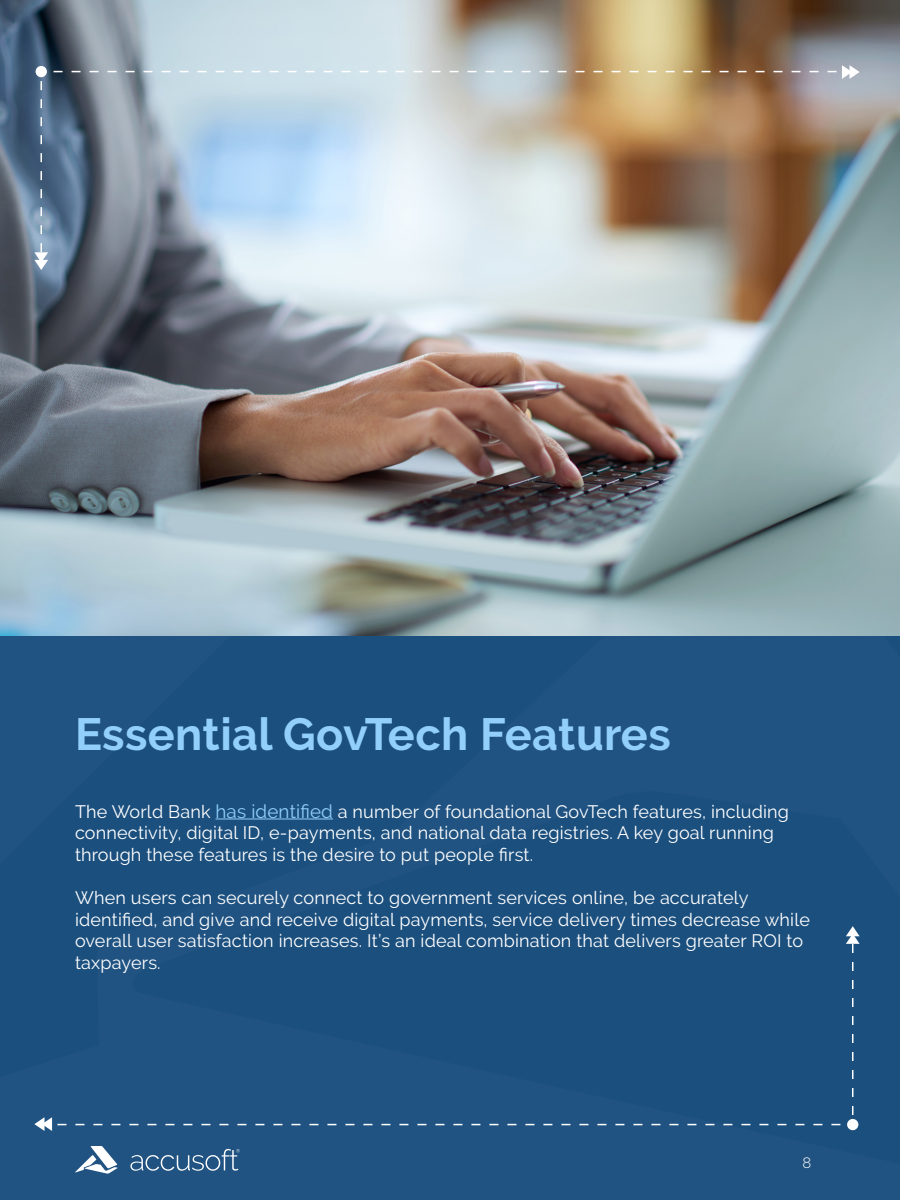
<style>
.page{position:relative;width:900px;height:1200px;background:#fff}
.page>*{position:absolute;margin:0;border:0;box-sizing:border-box;transform-origin:0 0}
.t1{font:700 45px "Raleway";letter-spacing:.01em;color:#92cffa}
.t2{font:18px/21.6px "Raleway";letter-spacing:.01em;color:#fff}
.t3{font:300 15px "Raleway";color:#fff}
.s1{font-size:18.75px;color:#91cffa}
</style>
<div class="page">
<div style="left:654px;top:636px;width:246px;height:155px;background:#205382"></div>
<div style="left:131px;top:791px;width:769px;height:409px;background:#1b4f7e"></div>
<div style="left:0;top:636px;width:654px;height:533px;background:#1b4f7e"></div>
<svg style="left:34px;top:1117px;width:32px;height:14px"></svg>
<svg style="left:846px;top:926px;width:14px;height:27px"></svg>
<div style="left:847px;top:1119px;width:11px;height:11px;background:#fff;border-radius:50%"></div>
<img style="left:0;top:0;width:900px;height:636px">
<svg style="left:828px;top:65px;width:32px;height:14px"></svg>
<svg style="left:34px;top:243px;width:14px;height:27px"></svg>
<div style="left:36px;top:66px;width:11px;height:11px;background:#fff;border-radius:50%"></div>
<hr style="left:216px;top:819px;width:117px;height:1px;background:#91cffa">
<svg style="left:130px;top:1149px;width:110px;height:22px;background:#467097"></svg>
<svg style="left:75px;top:1146px;width:43px;height:28px"></svg>
<p class="t1" style="left:75px;top:709px;width:597px">Essential GovTech Features</p>
<p class="t2" style="left:75px;top:800px;width:716px">The World Bank <span class="s1">has identified</span> a number of foundational GovTech features, including connectivity, digital ID, e-payments, and national data registries. A key goal running through these features is the desire to put people first.</p>
<p class="t2" style="left:75px;top:887px;width:737px">When users can securely connect to government services online, be accurately identified, and give and receive digital payments, service delivery times decrease while overall user satisfaction increases. It’s an ideal combination that delivers greater ROI to taxpayers.</p>
<p class="t3" style="left:802px;top:1154px;width:10px">8</p>
</div>
